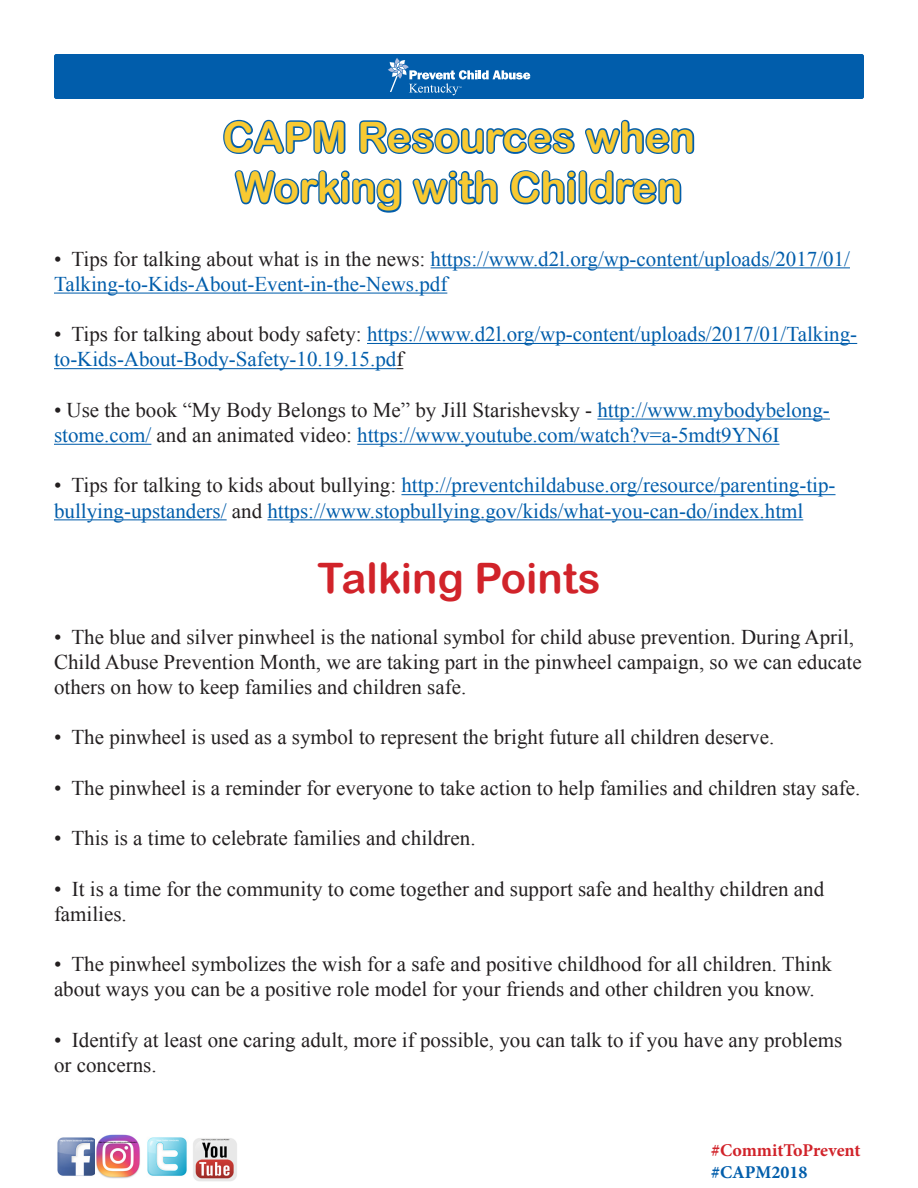
<style>
.page{position:relative;width:918px;height:1188px;background:#fff}
.page>*{position:absolute;margin:0;border:0;box-sizing:border-box;transform-origin:0 0}
.t1{font:42px "Arial Rounded MT Bold";color:#f8ca32}
.t2{font:42px "Arial Rounded MT Bold";color:#d1232a}
.t3{font:21px/25.2px "Times New Roman";color:#231f20}
.t4{font:21px/25.2px "Times New Roman";color:#015dab}
.t5{font:700 18px "Minion Pro";letter-spacing:-.005em;color:#d1232a}
.t6{font:700 18px "Minion Pro";color:#015dab}
.s1{color:#231f20}
</style>
<div class="page">
<img style="left:57px;top:1137px;width:38px;height:39px">
<img style="left:96px;top:1134px;width:44px;height:45px">
<img style="left:147px;top:1137px;width:40px;height:39px">
<img style="left:193px;top:1138px;width:44px;height:43px">
<div style="left:54px;top:54px;width:810px;height:45px;background:#015dab"></div>
<svg style="left:388px;top:58px;width:142px;height:37px"></svg>
<svg style="left:223px;top:119px;width:123px;height:35px"></svg>
<svg style="left:359px;top:119px;width:336px;height:35px"></svg>
<svg style="left:234px;top:170px;width:168px;height:43px"></svg>
<svg style="left:412px;top:170px;width:86px;height:35px"></svg>
<svg style="left:509px;top:170px;width:173px;height:35px"></svg>
<hr style="left:431px;top:267px;width:419px;height:1px;background:#015dab">
<hr style="left:54px;top:293px;width:393px;height:1px;background:#015dab">
<hr style="left:367px;top:343px;width:490px;height:1px;background:#015dab">
<hr style="left:54px;top:368px;width:342px;height:1px;background:#015dab">
<hr style="left:597px;top:419px;width:233px;height:1px;background:#015dab">
<hr style="left:54px;top:444px;width:97px;height:1px;background:#015dab">
<hr style="left:357px;top:444px;width:422px;height:1px;background:#015dab">
<hr style="left:401px;top:494px;width:435px;height:1px;background:#015dab">
<hr style="left:54px;top:519px;width:173px;height:1px;background:#015dab">
<hr style="left:267px;top:519px;width:536px;height:1px;background:#015dab">
<p class="t1" style="left:223px;top:112px;width:474px">CAPM Resources when</p>
<p class="t1" style="left:235px;top:163px;width:448px">Working with Children</p>
<p class="t4" style="left:54px;top:246px;width:798px"><span class="s1">• Tips for talking about what is in the news:</span> https://www.d2l.org/wp-content/uploads/2017/01/<br>Talking-to-Kids-About-Event-in-the-News.pdf</p>
<p class="t4" style="left:54px;top:321px;width:805px"><span class="s1">• Tips for talking about body safety:</span> https://www.d2l.org/wp-content/uploads/2017/01/Talking&shy;to-Kids-About-Body-Safety-10.19.15.pd<span class="s1">f</span></p>
<p class="t4" style="left:54px;top:397px;width:777px"><span class="s1">• Use the book “My Body Belongs to Me” by Jill Starishevsky -</span> http://www.mybodybelong&shy;stome.com/ <span class="s1">and an animated video:</span> https://www.youtube.com/watch?v=a-5mdt9YN6I</p>
<p class="t4" style="left:54px;top:472px;width:783px"><span class="s1">• Tips for talking to kids about bullying:</span> http://preventchildabuse.org/resource/parenting-tip&shy;bullying-upstanders/ <span class="s1">and</span> https://www.stopbullying.gov/kids/what-you-can-do/index.html</p>
<p class="t2" style="left:317px;top:553px;width:285px">Talking Points</p>
<p class="t3" style="left:54px;top:624px;width:809px">• The blue and silver pinwheel is the national symbol for child abuse prevention. During April,<br>Child Abuse Prevention Month, we are taking part in the pinwheel campaign, so we can educate others on how to keep families and children safe.</p>
<p class="t3" style="left:54px;top:724px;width:722px">• The pinwheel is used as a symbol to represent the bright future all children deserve.</p>
<p class="t3" style="left:54px;top:775px;width:808px">• The pinwheel is a reminder for everyone to take action to help families and children stay safe.</p>
<p class="t3" style="left:54px;top:825px;width:423px">• This is a time to celebrate families and children.</p>
<p class="t3" style="left:54px;top:876px;width:772px">• It is a time for the community to come together and support safe and healthy children and families.</p>
<p class="t3" style="left:54px;top:951px;width:780px">• The pinwheel symbolizes the wish for a safe and positive childhood for all children. Think about ways you can be a positive role model for your friends and other children you know.</p>
<p class="t3" style="left:54px;top:1027px;width:790px">• Identify at least one caring adult, more if possible, you can talk to if you have any problems or concerns.</p>
<p class="t5" style="left:711px;top:1138px;width:151px">#CommitToPrevent</p>
<p class="t6" style="left:711px;top:1159px;width:98px">#CAPM2018</p>
</div>
